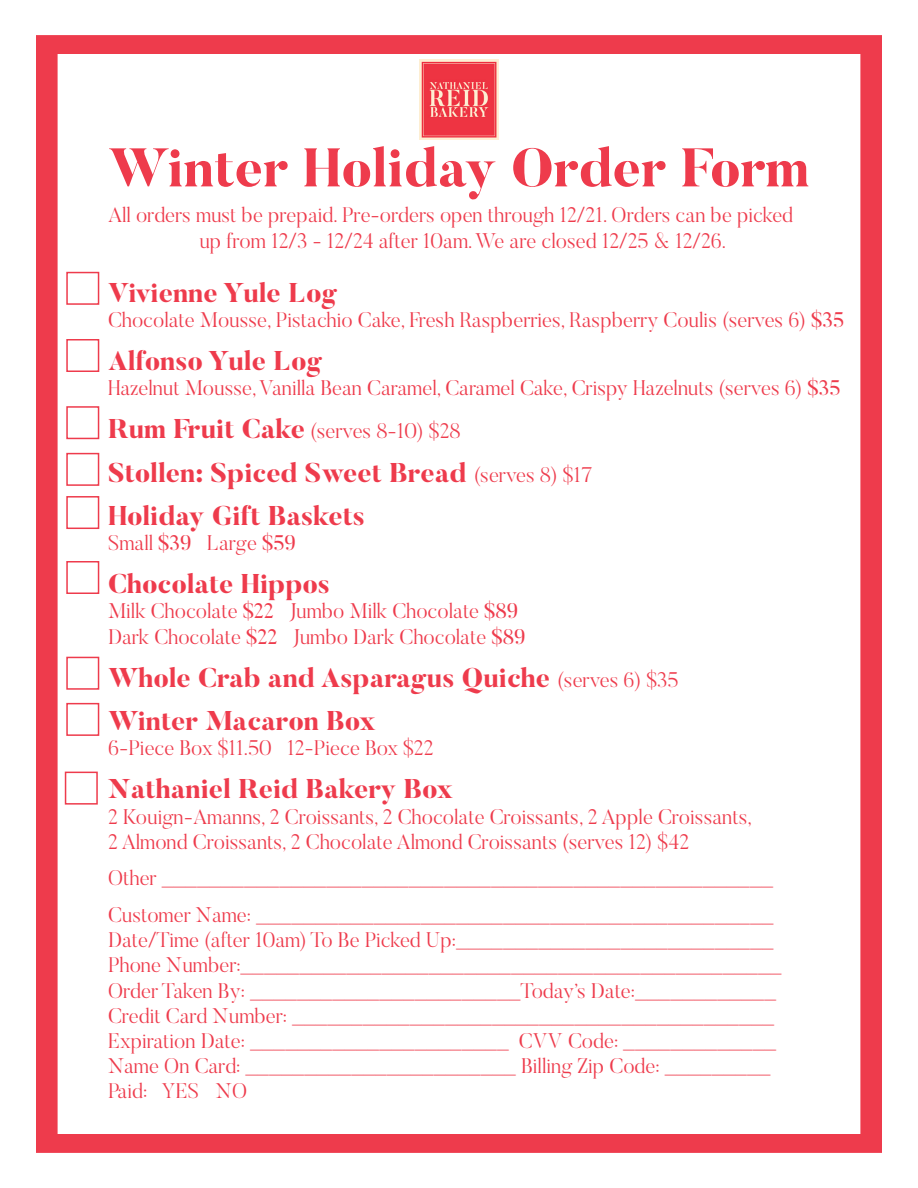
<style>
.page{position:relative;width:918px;height:1188px;background:#fff}
.page>*{position:absolute;margin:0;border:0;box-sizing:border-box;transform-origin:0 0}
.t1{font:800 54px "Butler";color:#ee3b4c}
.t2{font:800 27px "Butler";color:#ee3b4c}
.t3{font:300 21px/25.2px "Butler";color:#ee3b4c}
.s1{font-weight:400}
.s2{font-weight:800;font-size:27px}
.s3{font-weight:300;font-size:21px}
</style>
<div class="page">
<div style="left:32px;top:31px;width:854px;height:1126px;background:#ee3b4c;border:4px solid #fff"></div>
<div style="left:58px;top:54px;width:802px;height:1080px;background:#fff"></div>
<img style="left:419px;top:60px;width:80px;height:79px">
<div style="left:66px;top:272px;width:33px;height:33px;border:2px solid #ee3b4c"></div>
<div style="left:66px;top:339px;width:33px;height:33px;border:2px solid #ee3b4c"></div>
<div style="left:66px;top:406px;width:33px;height:33px;border:2px solid #ee3b4c"></div>
<div style="left:66px;top:453px;width:33px;height:33px;border:2px solid #ee3b4c"></div>
<div style="left:66px;top:496px;width:33px;height:33px;border:2px solid #ee3b4c"></div>
<div style="left:66px;top:561px;width:33px;height:33px;border:2px solid #ee3b4c"></div>
<div style="left:66px;top:657px;width:33px;height:33px;border:2px solid #ee3b4c"></div>
<div style="left:66px;top:703px;width:33px;height:33px;border:2px solid #ee3b4c"></div>
<div style="left:65px;top:772px;width:33px;height:33px;border:2px solid #ee3b4c"></div>
<p class="t1" style="left:108px;top:133px;width:703px">Winter Holiday Order Form</p>
<p class="t3" style="left:199px;top:202px;width:595px;text-indent:-91px">All orders must be prepaid. Pre-orders open through 12/21. Orders can be picked up from 12/3 - 12/24 after 10am. We are closed 12/25 &amp; 12/26.</p>
<p class="t2" style="left:108px;top:275px;width:231px">Vivienne Yule Log</p>
<p class="t3" style="left:108px;top:307px;width:738px">Chocolate Mousse, Pistachio Cake, Fresh Raspberries, Raspberry Coulis (serves 6) <span class="s1">$35</span></p>
<p class="t2" style="left:108px;top:343px;width:216px">Alfonso Yule Log</p>
<p class="t3" style="left:108px;top:375px;width:734px">Hazelnut Mousse, Vanilla Bean Caramel, Caramel Cake, Crispy Hazelnuts (serves 6) <span class="s1">$35</span></p>
<p class="t3" style="left:108px;top:418px;width:354px"><span class="s2">Rum Fruit Cake</span> (serves 8-10) $28</p>
<p class="t2" style="left:108px;top:455px;width:486px">Stollen: Spiced Sweet Bread <span class="s3">(serves 8) $17</span></p>
<p class="t2" style="left:108px;top:498px;width:259px">Holiday Gift Baskets</p>
<p class="t3" style="left:108px;top:530px;width:189px">Small <span class="s1">$39</span> Large <span class="s1">$59</span></p>
<p class="t2" style="left:108px;top:567px;width:223px">Chocolate Hippos</p>
<p class="t3" style="left:108px;top:598px;width:412px">Milk Chocolate <span class="s1">$22</span> Jumbo Milk Chocolate <span class="s1">$89</span></p>
<p class="t3" style="left:108px;top:624px;width:419px">Dark Chocolate <span class="s1">$22</span> Jumbo Dark Chocolate <span class="s1">$89</span></p>
<p class="t2" style="left:108px;top:660px;width:572px">Whole Crab and Asparagus Quiche <span class="s3">(serves 6) $35</span></p>
<p class="t2" style="left:108px;top:703px;width:269px">Winter Macaron Box</p>
<p class="t3" style="left:108px;top:735px;width:327px">6-Piece Box $11.50 12-Piece Box $22</p>
<p class="t2" style="left:108px;top:772px;width:347px">Nathaniel Reid Bakery Box</p>
<p class="t3" style="left:108px;top:804px;width:645px">2 Kouign-Amanns, 2 Croissants, 2 Chocolate Croissants, 2 Apple Croissants,</p>
<p class="t3" style="left:108px;top:829px;width:583px">2 Almond Croissants, 2 Chocolate Almond Croissants (serves 12) $42</p>
<p class="t3" style="left:108px;top:859px;width:667px;line-height:37.2px">Other ____________________________________________________<br>Customer Name: ____________________________________________</p>
<p class="t3" style="left:108px;top:927px;width:667px">Date/Time (after 10am) To Be Picked Up:___________________________</p>
<p class="t3" style="left:108px;top:952px;width:675px">Phone Number:______________________________________________</p>
<p class="t3" style="left:108px;top:978px;width:670px">Order Taken By: _______________________Today’s Date:____________</p>
<p class="t3" style="left:108px;top:1003px;width:668px">Credit Card Number: _________________________________________</p>
<p class="t3" style="left:108px;top:1028px;width:670px">Expiration Date: ______________________ CVV Code: _____________</p>
<p class="t3" style="left:108px;top:1053px;width:664px">Name On Card: _______________________ Billing Zip Code: _________</p>
<p class="t3" style="left:108px;top:1078px;width:141px">Paid: YES NO</p>
</div>
